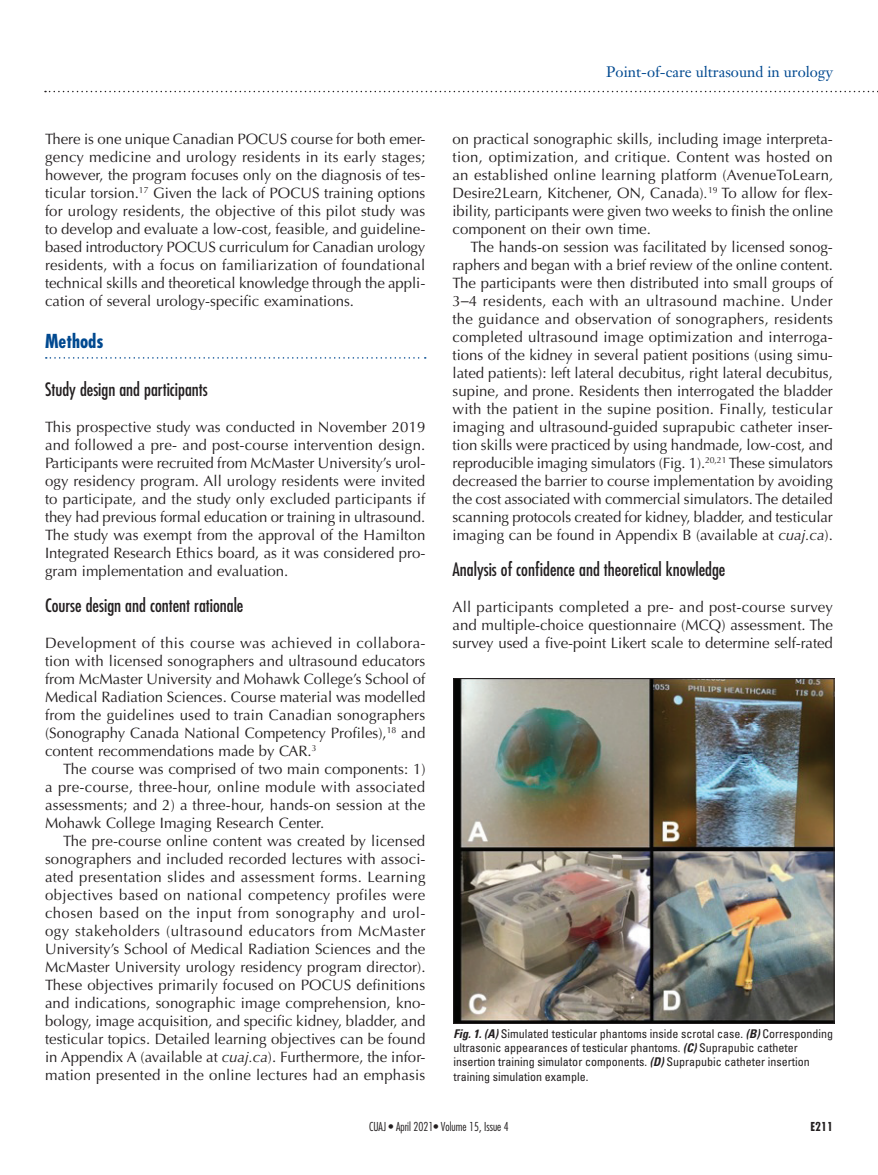
<style>
.page{position:relative;width:878px;height:1175px;background:#fff}
.page>*{position:absolute;margin:0;border:0;box-sizing:border-box;transform-origin:0 0}
.t1{font:700 condensed 18.75px "Futura";color:#014990}
.t2{font:condensed 18px "Futura";color:#231f20}
.PJ{font:15px/18px "Optima";color:#231f20;text-align:justify}
.RUN{font:15px "Janson Text";color:#014990}
.FIG{font:condensed 12px/14.4px "Univers";color:#231f20}
.t3{font:300 condensed 12px "Futura";color:#231f20}
.t4{font:700 condensed 12px "Futura";color:#231f20}
.s1{font-style:italic}
.s2{font-family:"Century Gothic"}
.s3{font-weight:700;font-style:italic}
</style>
<div class="page">
<svg style="left:45px;top:91px;width:833px;height:1px"></svg>
<svg style="left:46px;top:357px;width:379px;height:1px"></svg>
<img style="left:455px;top:680px;width:377px;height:341px">
<div style="left:453px;top:678px;width:381px;height:345px;border:1px solid #231f20"></div>
<p class="PJ" style="left:45px;top:130px;width:382px">There is one unique Canadian POCUS course for both emer&shy;gency medicine and urology residents in its early stages; however, the program focuses only on the diagnosis of tes&shy;ticular torsion.<sup>17</sup> Given the lack of POCUS training options for urology residents, the objective of this pilot study was to develop and evaluate a low-cost, feasible, and guideline&shy;based introductory POCUS curriculum for Canadian urology residents, with a focus on familiarization of foundational technical skills and theoretical knowledge through the appli&shy;cation of several urology-specific examinations.</p>
<h1 class="t1" style="left:45px;top:329px;width:60px">Methods</h1>
<h2 class="t2" style="left:45px;top:378px;width:164px">Study design and participants</h2>
<p class="PJ" style="left:45px;top:418px;width:382px">This prospective study was conducted in November 2019 and followed a pre- and post-course intervention design.<br>Participants were recruited from McMaster University’s urol&shy;ogy residency program. All urology residents were invited to participate, and the study only excluded participants if they had previous formal education or training in ultrasound.<br>The study was exempt from the approval of the Hamilton Integrated Research Ethics board, as it was considered pro&shy;gram implementation and evaluation.</p>
<h2 class="t2" style="left:45px;top:594px;width:200px">Course design and content rationale</h2>
<p class="PJ" style="left:45px;top:634px;width:382px">Development of this course was achieved in collabora&shy;tion with licensed sonographers and ultrasound educators from McMaster University and Mohawk College’s School of Medical Radiation Sciences. Course material was modelled from the guidelines used to train Canadian sonographers (Sonography Canada National Competency Profiles),<sup>18</sup> and content recommendations made by CAR.<sup>3</sup></p>
<p class="PJ" style="left:45px;top:760px;width:382px;text-indent:18px">The course was comprised of two main components: 1) a pre-course, three-hour, online module with associated assessments; and 2) a three-hour, hands-on session at the Mohawk College Imaging Research Center.</p>
<p class="PJ" style="left:45px;top:832px;width:382px;text-indent:18px">The pre-course online content was created by licensed sonographers and included recorded lectures with associ&shy;ated presentation slides and assessment forms. Learning objectives based on national competency profiles were chosen based on the input from sonography and urol&shy;ogy stakeholders (ultrasound educators from McMaster University’s School of Medical Radiation Sciences and the McMaster University urology residency program director).<br>These objectives primarily focused on POCUS definitions and indications, sonographic image comprehension, kno&shy;bology, image acquisition, and specific kidney, bladder, and testicular topics. Detailed learning objectives can be found in Appendix A (available at <span class="s1">cuaj.ca</span>). Furthermore, the infor&shy;mation presented in the online lectures had an emphasis</p>
<p class="RUN" style="left:606px;top:62px;width:228px">Point-of-care ultrasound in urology</p>
<p class="PJ" style="left:452px;top:130px;width:382px">on practical sonographic skills, including image interpreta&shy;tion, optimization, and critique. Content was hosted on an established online learning platform (AvenueToLearn<span class="s1">, </span>Desire2Learn, Kitchener, ON, Canada)<span class="s1">.</span><sup>19</sup> To allow for flex&shy;ibility, participants were given two weeks to finish the online component on their own time.</p>
<p class="PJ" style="left:452px;top:238px;width:382px;text-indent:18px">The hands-on session was facilitated by licensed sonog&shy;raphers and began with a brief review of the online content.<br>The participants were then distributed into small groups of 3<span class="s2">–</span>4 residents, each with an ultrasound machine. Under the guidance and observation of sonographers, residents completed ultrasound image optimization and interroga&shy;tions of the kidney in several patient positions (using simu&shy;lated patients): left lateral decubitus, right lateral decubitus, supine, and prone. Residents then interrogated the bladder with the patient in the supine position. Finally, testicular imaging and ultrasound-guided suprapubic catheter inser&shy;tion skills were practiced by using handmade, low-cost, and reproducible imaging simulators (Fig. 1).<sup>20,21</sup> These simulators decreased the barrier to course implementation by avoiding the cost associated with commercial simulators. The detailed scanning protocols created for kidney, bladder, and testicular imaging can be found in Appendix B (available at <span class="s1">cuaj.ca</span>).</p>
<h2 class="t2" style="left:452px;top:558px;width:274px">Analysis of confidence and theoretical knowledge</h2>
<p class="PJ" style="left:452px;top:598px;width:382px">All participants completed a pre- and post-course survey and multiple-choice questionnaire (MCQ) assessment. The survey used a five-point Likert scale to determine self-rated</p>
<p class="FIG" style="left:453px;top:1025px;width:381px"><span class="s3">Fig. 1. (A)</span> Simulated testicular phantoms inside scrotal case. <span class="s3">(B)</span> Corresponding ultrasonic appearances of testicular phantoms. <span class="s3">(C)</span> Suprapubic catheter insertion training simulator components. <span class="s3">(D)</span> Suprapubic catheter insertion training simulation example.</p>
<p class="t3" style="left:369px;top:1118px;width:141px">CUAJ • April 2021• Volume 15, Issue 4</p>
<p class="t4" style="left:810px;top:1118px;width:24px">E211</p>
</div>
